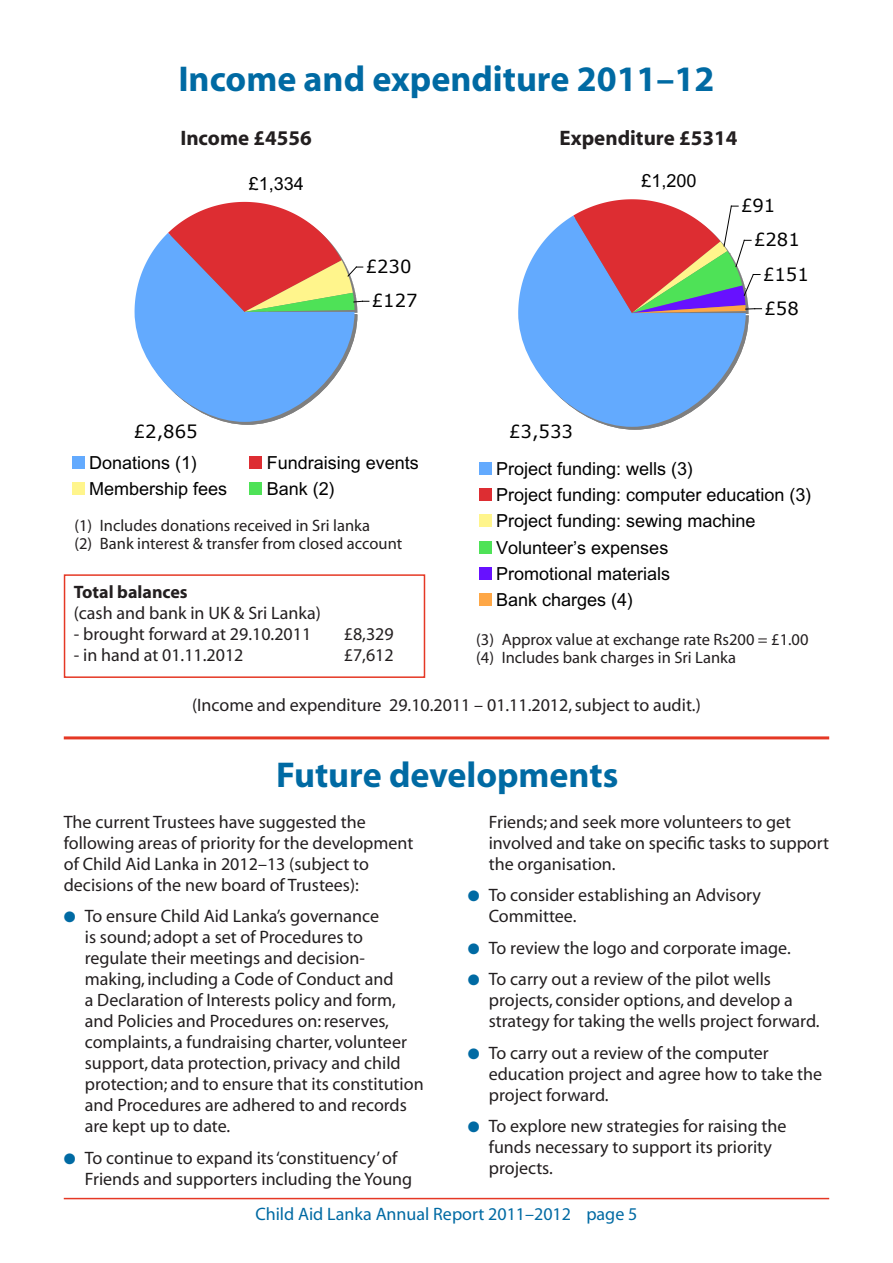
<style>
.page{position:relative;width:893px;height:1263px;background:#fff}
.page>*{position:absolute;margin:0;border:0;box-sizing:border-box;transform-origin:0 0}
.Body_text{font:700 36px "Myriad";color:#006aa3}
.heading_2{font:700 36px "Myriad";color:#006aa3}
.Body_text-2{font:700 21px "Myriad";color:#231f20}
.t1{font:700 19.5px "Arial";color:#000}
.bullet{font:18px/21px "Myriad";color:#231f20}
.Body_text-3{font:18px/21px "Myriad";color:#231f20}
.t2{font:18px/26.2px "Arial";color:#000}
.t3{font:18px "Myriad";color:#006aa3}
.t4{font:18px/34.2px "Verdana";color:#000;text-align:center}
.Body_text-4{font:700 18px "Myriad";color:#231f20}
.Body_text-5{font:16.5px "Myriad";color:#231f20}
.s1{color:#006aa3}
</style>
<div class="page">
<hr style="left:64px;top:1198px;width:765px;height:1px;background:#e53825">
<div style="left:64px;top:574px;width:361px;height:104px;border:2px solid #e53825"></div>
<hr style="left:64px;top:736px;width:765px;height:3px;background:#e53825">
<svg style="left:135px;top:202px;width:234px;height:223px"></svg>
<div style="left:72px;top:456px;width:13px;height:13px;background:#63aafe"></div>
<div style="left:249px;top:456px;width:13px;height:13px;background:#dd2d32"></div>
<div style="left:72px;top:482px;width:13px;height:13px;background:#fff58c"></div>
<div style="left:249px;top:482px;width:13px;height:13px;background:#4ee257"></div>
<hr style="left:635px;top:316px;width:113px;height:1px;background:#7f7f7f">
<svg style="left:518px;top:216px;width:228px;height:211px;fill:#63aafe"></svg>
<svg style="left:573px;top:199px;width:189px;height:117px"></svg>
<div style="left:479px;top:462px;width:13px;height:13px;background:#63aafe"></div>
<div style="left:479px;top:488px;width:13px;height:13px;background:#dd2d32"></div>
<div style="left:479px;top:514px;width:13px;height:13px;background:#fff58c"></div>
<div style="left:479px;top:541px;width:13px;height:12px;background:#4ee257"></div>
<div style="left:479px;top:567px;width:13px;height:13px;background:#6711ff"></div>
<div style="left:479px;top:593px;width:13px;height:13px;background:#fea746"></div>
<p class="Body_text" style="left:178px;top:60px;width:538px">Income and expenditure 2011–12</p>
<p class="Body_text-2" style="left:180px;top:128px;width:133px">Income £4556</p>
<p class="t1" style="left:208px;top:131px;width:70px">Income</p>
<p class="t2" style="left:249px;top:170px;width:57px">£1,334</p>
<p class="t4" style="left:134px;top:414px;width:65px">£2,865</p>
<p class="t4" style="left:366px;top:249px;width:53px">£230 £127</p>
<p class="t2" style="left:89px;top:449px;width:110px">Donations (1)</p>
<p class="t2" style="left:267px;top:449px;width:154px">Fundraising events</p>
<p class="t2" style="left:89px;top:476px;width:140px">Membership fees</p>
<p class="t2" style="left:267px;top:476px;width:70px">Bank (2)</p>
<p class="Body_text-5" style="left:74px;top:517px;width:297px">(1) Includes donations received in Sri lanka</p>
<p class="Body_text-5" style="left:74px;top:535px;width:329px">(2) Bank interest &amp; transfer from closed account</p>
<p class="Body_text-4" style="left:74px;top:582px;width:115px">Total balances</p>
<p class="Body_text-3" style="left:74px;top:603px;width:249px">(cash and bank in UK &amp; Sri Lanka)</p>
<p class="Body_text-3" style="left:74px;top:624px;width:239px">- brought forward at 29.10.2011</p>
<p class="Body_text-3" style="left:344px;top:624px;width:51px">£8,329</p>
<p class="Body_text-3" style="left:74px;top:645px;width:171px">- in hand at 01.11.2012</p>
<p class="Body_text-3" style="left:344px;top:645px;width:51px">£7,612</p>
<p class="Body_text-2" style="left:560px;top:128px;width:179px">Expenditure £5314</p>
<p class="t4" style="left:509px;top:414px;width:65px">£3,533</p>
<p class="t2" style="left:641px;top:168px;width:57px">£1,200</p>
<p class="t4" style="left:741px;top:188px;width:36px">£91</p>
<p class="t4" style="left:754px;top:222px;width:47px">£281</p>
<p class="t4" style="left:763px;top:256px;width:47px">£151</p>
<p class="t4" style="left:764px;top:291px;width:36px">£58</p>
<p class="t2" style="left:496px;top:455px;width:317px">Project funding: wells (3)<br>Project funding: computer education (3)<br>Project funding: sewing machine<br>Volunteer’s expenses<br>Promotional materials<br>Bank charges (4)</p>
<p class="Body_text-5" style="left:476px;top:631px;width:334px">(3) Approx value at exchange rate Rs200 = £1.00</p>
<p class="Body_text-5" style="left:476px;top:649px;width:261px">(4) Includes bank charges in Sri Lanka</p>
<p class="Body_text-3" style="left:192px;top:695px;width:510px">(Income and expenditure 29.10.2011 – 01.11.2012, subject to audit.)</p>
<p class="heading_2" style="left:276px;top:756px;width:344px">Future developments</p>
<p class="Body_text-3" style="left:64px;top:812px;width:351px">The current Trustees have suggested the following areas of priority for the development of Child Aid Lanka in 2012–13 (subject to decisions of the new board of Trustees):</p>
<p class="bullet" style="left:85px;top:906px;width:340px;text-indent:-21px"><span class="s1">●</span> To ensure Child Aid Lanka’s governance<br>is sound; adopt a set of Procedures to regulate their meetings and decision&shy;making, including a Code of Conduct and<br>a Declaration of Interests policy and form, and Policies and Procedures on: reserves, complaints, a fundraising charter, volunteer support, data protection, privacy and child protection; and to ensure that its constitution and Procedures are adhered to and records are kept up to date.</p>
<p class="bullet" style="left:85px;top:1148px;width:329px;text-indent:-21px"><span class="s1">●</span> To continue to expand its ‘constituency’ of<br>Friends and supporters including the Young</p>
<p class="bullet" style="left:489px;top:812px;width:342px">Friends; and seek more volunteers to get involved and take on specific tasks to support the organisation.</p>
<p class="bullet" style="left:489px;top:885px;width:274px;text-indent:-21px"><span class="s1">●</span> To consider establishing an Advisory<br>Committee.</p>
<p class="bullet" style="left:468px;top:938px;width:324px"><span class="s1">●</span> To review the logo and corporate image.</p>
<p class="bullet" style="left:489px;top:969px;width:332px;text-indent:-21px"><span class="s1">●</span> To carry out a review of the pilot wells projects, consider options, and develop a strategy for taking the wells project forward.</p>
<p class="bullet" style="left:489px;top:1043px;width:335px;text-indent:-21px"><span class="s1">●</span> To carry out a review of the computer education project and agree how to take the project forward.</p>
<p class="bullet" style="left:489px;top:1116px;width:299px;text-indent:-21px"><span class="s1">●</span> To explore new strategies for raising the funds necessary to support its priority projects.</p>
<p class="t3" style="left:255px;top:1205px;width:384px">Child Aid Lanka Annual Report 2011–2012 page 5</p>
</div>
